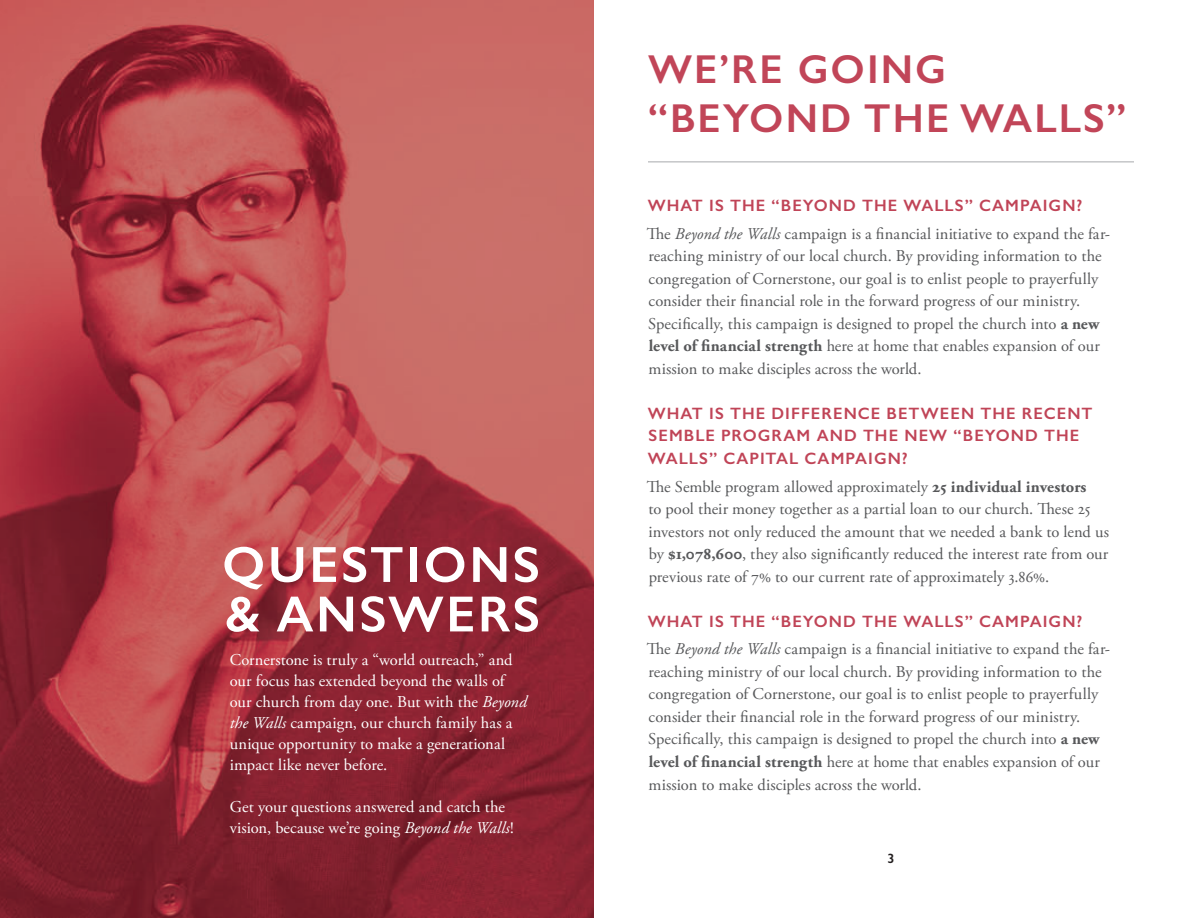
<style>
.page{position:relative;width:1188px;height:918px;background:#fff}
.page>*{position:absolute;margin:0;border:0;box-sizing:border-box;transform-origin:0 0}
.Feature_Title{font:600 51px "Gill Sans";letter-spacing:.05em;color:#fff}
.t1{font:600 40.5px/48.6px "Gill Sans";letter-spacing:.05em;color:#c14558}
.Body{font:16.5px/22.5px "Adobe Garamond Pro";letter-spacing:-.005em;color:#57585a}
.Feature_Paragraph{font:16.5px/21px "Adobe Garamond Pro";letter-spacing:.005em;color:#fff}
.SubHeader_-_Red{font:600 16.5px/22.5px "Gill Sans";letter-spacing:.06em;color:#c04457}
.t2{font:600 13.5px "Gill Sans";color:#231f20}
.s1{font-style:italic}
.s2{font-weight:700}
</style>
<div class="page">
<hr style="left:648px;top:161px;width:486px;height:2px;background:#c5c6c8">
<img style="left:0;top:0;width:594px;height:918px">
<p class="Feature_Title" style="left:222px;top:534px;width:319px">QUESTIONS</p>
<p class="Feature_Title" style="left:225px;top:583px;width:317px">&amp; ANSWERS</p>
<p class="Feature_Paragraph" style="left:230px;top:650px;width:299px">Cornerstone is truly a “world outreach,” and our focus has extended beyond the walls of our church from day one. But with the <span class="s1">Beyond the Walls</span> campaign, our church family has a unique opportunity to make a generational impact like never before.</p>
<p class="Feature_Paragraph" style="left:230px;top:797px;width:285px">Get your questions answered and catch the vision, because we’re going <span class="s1">Beyond the Walls</span>!</p>
<p class="t1" style="left:648px;top:45px;width:480px">WE’RE GOING “BEYOND THE WALLS”</p>
<p class="SubHeader_-_Red" style="left:648px;top:194px;width:436px">WHAT IS THE “BEYOND THE WALLS” CAMPAIGN?</p>
<p class="Body" style="left:647px;top:223px;width:465px">The <span class="s1">Beyond the Walls</span> campaign is a financial initiative to expand the far&shy;reaching ministry of our local church. By providing information to the congregation of Cornerstone, our goal is to enlist people to prayerfully consider their financial role in the forward progress of our ministry.<br>Specifically, this campaign is designed to propel the church into <span class="s2">a new level of financial strength</span> here at home that enables expansion of our mission to make disciples across the world.</p>
<p class="SubHeader_-_Red" style="left:648px;top:402px;width:446px">WHAT IS THE DIFFERENCE BETWEEN THE RECENT<br>SEMBLE PROGRAM AND THE NEW “BEYOND THE<br>WALLS” CAPITAL CAMPAIGN?</p>
<p class="Body" style="left:647px;top:476px;width:464px">The Semble program allowed approximately <span class="s2">25 individual investors<br></span>to pool their money together as a partial loan to our church. These 25 investors not only reduced the amount that we needed a bank to lend us by <span class="s2">$1,078,600</span>, they also significantly reduced the interest rate from our previous rate of 7% to our current rate of approximately 3.86%.</p>
<p class="SubHeader_-_Red" style="left:648px;top:610px;width:436px">WHAT IS THE “BEYOND THE WALLS” CAMPAIGN?</p>
<p class="Body" style="left:647px;top:639px;width:465px">The <span class="s1">Beyond the Walls</span> campaign is a financial initiative to expand the far&shy;reaching ministry of our local church. By providing information to the congregation of Cornerstone, our goal is to enlist people to prayerfully consider their financial role in the forward progress of our ministry.<br>Specifically, this campaign is designed to propel the church into <span class="s2">a new level of financial strength</span> here at home that enables expansion of our mission to make disciples across the world.</p>
<p class="t2" style="left:887px;top:850px;width:9px">3</p>
</div>
